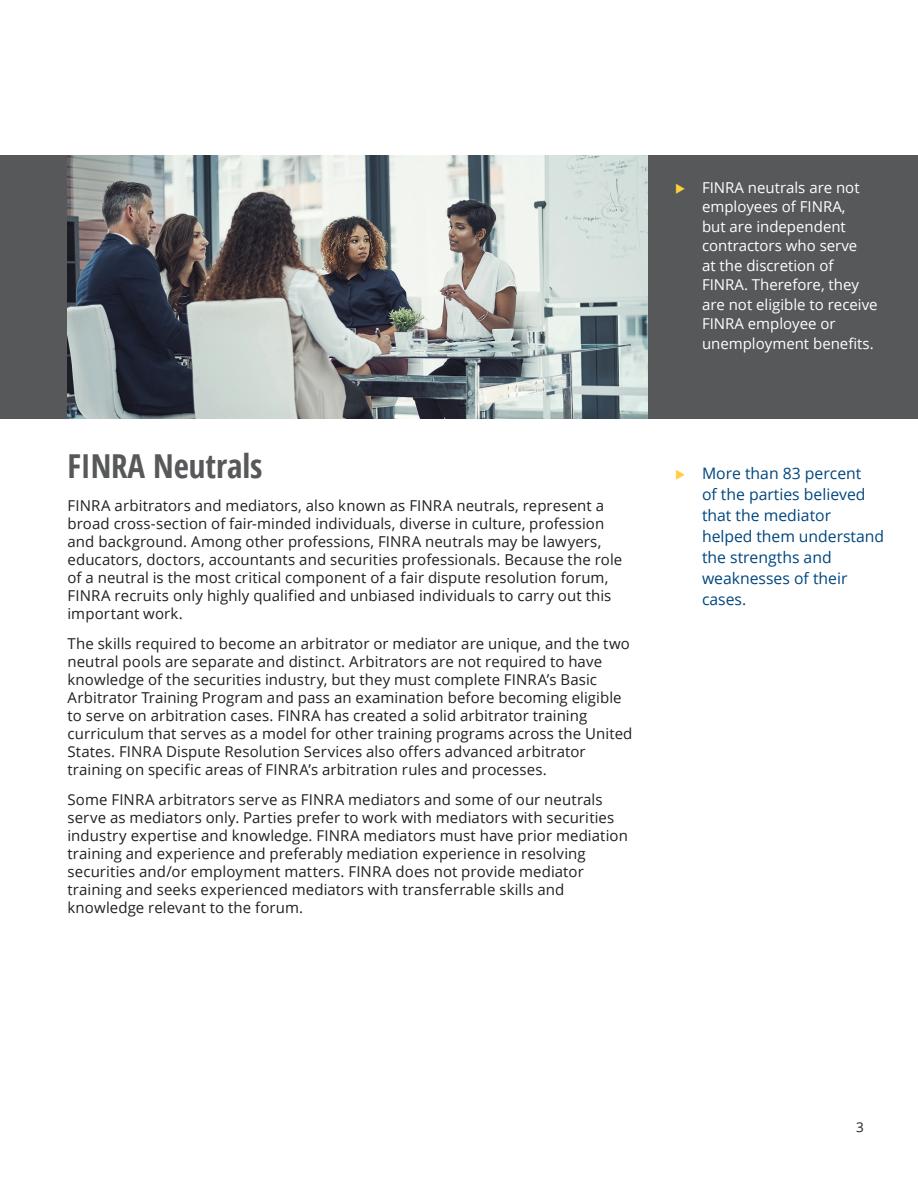
<style>
.page{position:relative;width:918px;height:1188px;background:#fff}
.page>*{position:absolute;margin:0;border:0;box-sizing:border-box;transform-origin:0 0}
.head_main{font:700 condensed 33px "Open Sans";letter-spacing:-.005em;color:#57585a}
.t1{font:15.75px/21px "Open Sans";color:#00467e}
.text_main{font:15px/18px "Open Sans";letter-spacing:.005em;color:#231f20}
.t2{font:15px/19.5px "Open Sans";color:#fff}
.footnote{font:13.5px "Open Sans";color:#231f20}
</style>
<div class="page">
<div style="left:0;top:155px;width:918px;height:263px;background:#57585a"></div>
<img style="left:68px;top:155px;width:580px;height:263px">
<p class="head_main" style="left:68px;top:443px;width:197px">FINRA Neutrals</p>
<p class="text_main" style="left:68px;top:497px;width:556px">FINRA arbitrators and mediators, also known as FINRA neutrals, represent a broad cross-section of fair-minded individuals, diverse in culture, profession and background. Among other professions, FINRA neutrals may be lawyers, educators, doctors, accountants and securities professionals. Because the role of a neutral is the most critical component of a fair dispute resolution forum, FINRA recruits only highly qualified and unbiased individuals to carry out this important work.</p>
<p class="text_main" style="left:68px;top:635px;width:566px">The skills required to become an arbitrator or mediator are unique, and the two neutral pools are separate and distinct. Arbitrators are not required to have knowledge of the securities industry, but they must complete FINRA’s Basic Arbitrator Training Program and pass an examination before becoming eligible to serve on arbitration cases. FINRA has created a solid arbitrator training curriculum that serves as a model for other training programs across the United States. FINRA Dispute Resolution Services also offers advanced arbitrator training on specific areas of FINRA’s arbitration rules and processes.</p>
<p class="text_main" style="left:68px;top:791px;width:562px">Some FINRA arbitrators serve as FINRA mediators and some of our neutrals serve as mediators only. Parties prefer to work with mediators with securities industry expertise and knowledge. FINRA mediators must have prior mediation training and experience and preferably mediation experience in resolving securities and/or employment matters. FINRA does not provide mediator training and seeks experienced mediators with transferrable skills and knowledge relevant to the forum.</p>
<p class="t2" style="left:702px;top:177px;width:177px">FINRA neutrals are not employees of FINRA,<br>but are independent contractors who serve<br>at the discretion of<br>FINRA. Therefore, they are not eligible to receive<br>FINRA employee or unemployment benefits.</p>
<p class="t1" style="left:702px;top:462px;width:184px">More than 83 percent<br>of the parties believed that the mediator helped them understand the strengths and weaknesses of their cases.</p>
<p class="footnote" style="left:856px;top:1117px;width:9px">3</p>
</div>
